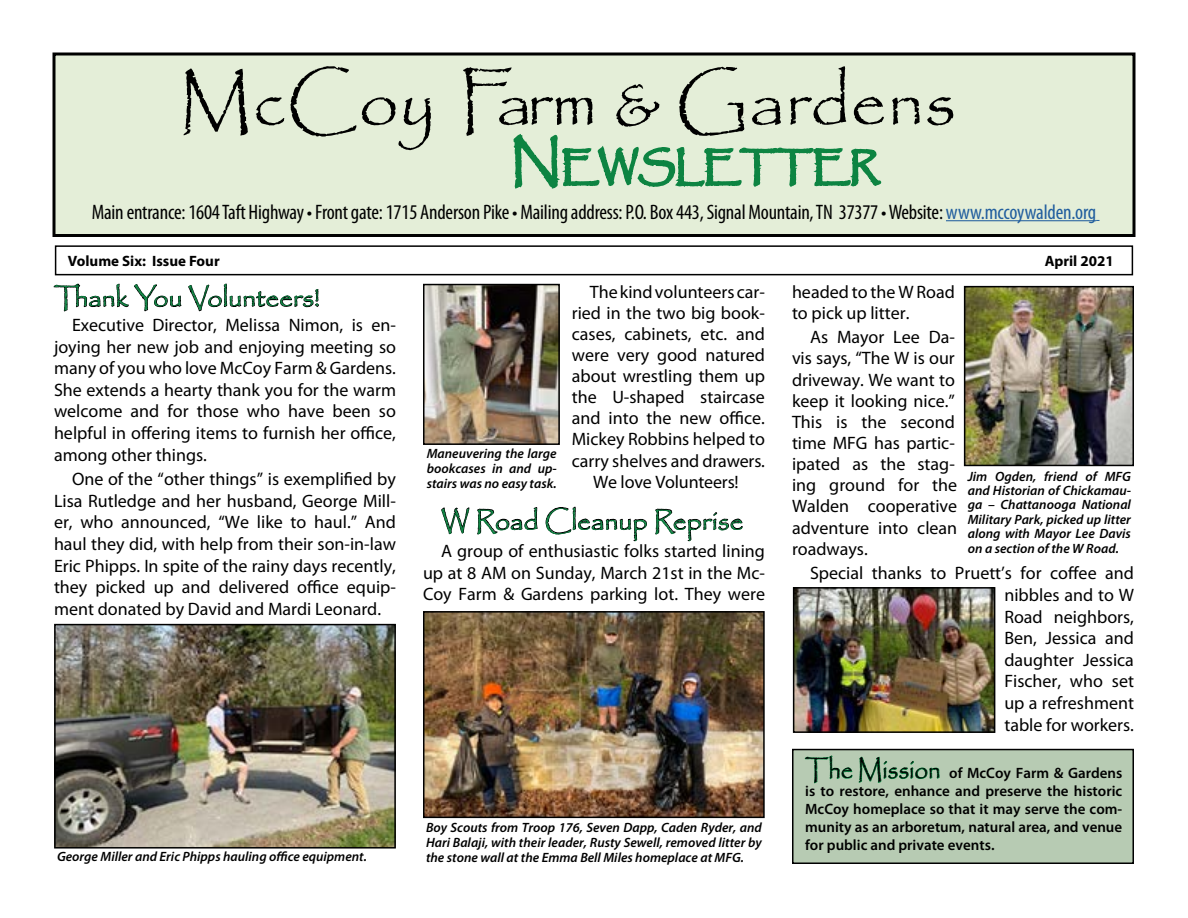
<style>
.page{position:relative;width:1188px;height:918px;background:#fff}
.page>*{position:absolute;margin:0;border:0;box-sizing:border-box;transform-origin:0 0}
.t1{font:72px "Papyrus";color:#000}
.t2{font:27px "Papyrus";letter-spacing:-.005em;color:#0d8442}
.t3{font:condensed 21px "Myriad Pro";letter-spacing:-.01em;color:#000}
.t4{font:18px/21.6px "Myriad Pro";color:#000;text-align:justify}
.t5{font:600 15px/18px "Myriad Pro";color:#000;text-align:justify}
.t6{font:700 15px "Myriad Pro";color:#000}
.t7{font:italic 600 13.5px/14.4px "Myriad Pro";color:#000;text-align:justify}
.s1{color:#215e9e}
.s2{font-family:"Papyrus";font-weight:400;font-size:27px}
</style>
<div class="page">
<div style="left:793px;top:750px;width:340px;height:113px;background:#b7cbb3"></div>
<div style="left:792px;top:749px;width:342px;height:115px;border:2px solid #000"></div>
<div style="left:54px;top:54px;width:1080px;height:182px;background:#e4eed8"></div>
<hr style="left:946px;top:220px;width:150px;height:1px;background:#215e9e">
<svg style="left:513px;top:134px;width:369px;height:55px"></svg>
<div style="left:52px;top:52px;width:1084px;height:185px;border:3px solid #000"></div>
<div style="left:55px;top:245px;width:1078px;height:30px;border:2px solid #000"></div>
<svg style="left:804px;top:755px;width:136px;height:29px"></svg>
<svg style="left:53px;top:273px;width:129px;height:39px"></svg>
<svg style="left:188px;top:273px;width:131px;height:39px"></svg>
<svg style="left:441px;top:507px;width:29px;height:28px"></svg>
<svg style="left:477px;top:507px;width:61px;height:28px"></svg>
<svg style="left:545px;top:506px;width:102px;height:36px"></svg>
<svg style="left:655px;top:508px;width:88px;height:34px"></svg>
<img style="left:426px;top:614px;width:336px;height:201px">
<div style="left:423px;top:611px;width:342px;height:207px;border:2px solid #000"></div>
<img style="left:967px;top:289px;width:164px;height:174px">
<div style="left:964px;top:286px;width:170px;height:180px;border:2px solid #000"></div>
<img style="left:426px;top:287px;width:131px;height:155px">
<div style="left:423px;top:284px;width:137px;height:161px;border:2px solid #000"></div>
<img style="left:57px;top:627px;width:336px;height:219px">
<div style="left:54px;top:624px;width:342px;height:225px;border:2px solid #000"></div>
<img style="left:796px;top:590px;width:196px;height:140px">
<div style="left:793px;top:587px;width:202px;height:146px;border:2px solid #000"></div>
<h1 class="t1" style="left:178px;top:58px;width:780px">McCoy Farm &amp; Gardens</h1>
<p class="t3" style="left:92px;top:199px;width:1006px">Main entrance: 1604 Taft Highway • Front gate: 1715 Anderson Pike • Mailing address: P.O. Box 443, Signal Mountain, TN 37377 • Website: <span class="s1">www.mccoywalden.org</span></p>
<p class="t6" style="left:68px;top:251px;width:153px">Volume Six: Issue Four</p>
<p class="t6" style="left:1045px;top:251px;width:70px">April 2021</p>
<h2 class="t2" style="left:54px;top:281px;width:267px">Thank You Volunteers!</h2>
<p class="t4" style="left:54px;top:314px;width:344px;text-indent:18px">Executive Director, Melissa Nimon, is en&shy;joying her new job and enjoying meeting so many of you who love McCoy Farm &amp; Gardens.<br>She extends a hearty thank you for the warm welcome and for those who have been so helpful in offering items to furnish her office, among other things.</p>
<p class="t4" style="left:54px;top:468px;width:344px;text-indent:18px">One of the “other things” is exemplified by Lisa Rutledge and her husband, George Mill&shy;er, who announced, “We like to haul.” And haul they did, with help from their son-in-law Eric Phipps. In spite of the rainy days recently, they picked up and delivered office equip&shy;ment donated by David and Mardi Leonard.</p>
<p class="t7" style="left:57px;top:849px;width:312px">George Miller and Eric Phipps hauling office equipment.</p>
<p class="t4" style="left:590px;top:281px;width:177px">The kind volunteers car-</p>
<p class="t4" style="left:572px;top:302px;width:195px">ried in the two big book-</p>
<p class="t4" style="left:572px;top:323px;width:195px">cases, cabinets, etc. and</p>
<p class="t4" style="left:572px;top:344px;width:195px">were very good natured</p>
<p class="t4" style="left:572px;top:365px;width:195px">about wrestling them up</p>
<p class="t4" style="left:572px;top:386px;width:195px">the U-shaped staircase</p>
<p class="t4" style="left:572px;top:407px;width:195px">and into the new office.</p>
<p class="t4" style="left:572px;top:428px;width:195px">Mickey Robbins helped to</p>
<p class="t4" style="left:572px;top:449px;width:195px">carry shelves and drawers.</p>
<p class="t4" style="left:593px;top:471px;width:147px">We love Volunteers!</p>
<h2 class="t2" style="left:441px;top:504px;width:304px">W Road Cleanup Reprise</h2>
<p class="t4" style="left:423px;top:540px;width:344px;text-indent:18px">A group of enthusiastic folks started lining up at 8 AM on Sunday, March 21st in the Mc-Coy Farm &amp; Gardens parking lot. They were</p>
<p class="t7" style="left:427px;top:446px;width:131px;line-height:15px">Maneuvering the large bookcases in and up&shy;stairs was no easy task.</p>
<p class="t7" style="left:426px;top:820px;width:338px;line-height:15px">Boy Scouts from Troop 176, Seven Dapp, Caden Ryder, and Hari Balaji, with their leader, Rusty Sewell, removed litter by the stone wall at the Emma Bell Miles homeplace at MFG.</p>
<p class="t4" style="left:792px;top:281px;width:164px;line-height:21.1px">headed to the W Road to pick up litter.</p>
<p class="t4" style="left:792px;top:326px;width:167px;line-height:21.1px;text-align:left;text-indent:18px">As Mayor Lee Da&shy;vis says, “The W is our driveway. We want to keep it looking nice.”<br>This is the second time MFG has partic&shy;ipated as the stag&shy;ing ground for the<br>Walden cooperative adventure into clean roadways.</p>
<p class="t4" style="left:1004px;top:562px;width:131px;text-indent:-194px">Special thanks to Pruett’s for coffee and nibbles and to W Road neighbors, Ben, Jessica and daughter Jessica Fischer, who set up a refreshment table for workers.</p>
<p class="t7" style="left:968px;top:468px;width:165px">Jim Ogden, friend of MFG and Historian of Chickamau&shy;ga – Chattanooga National Military Park, picked up litter along with Mayor Lee Davis on a section of the W Road.</p>
<p class="t5" style="left:805px;top:764px;width:319px"><span class="s2">The Mission</span> of McCoy Farm &amp; Gardens is to restore, enhance and preserve the historic McCoy homeplace so that it may serve the com&shy;munity as an arboretum, natural area, and venue for public and private events.</p>
</div>
